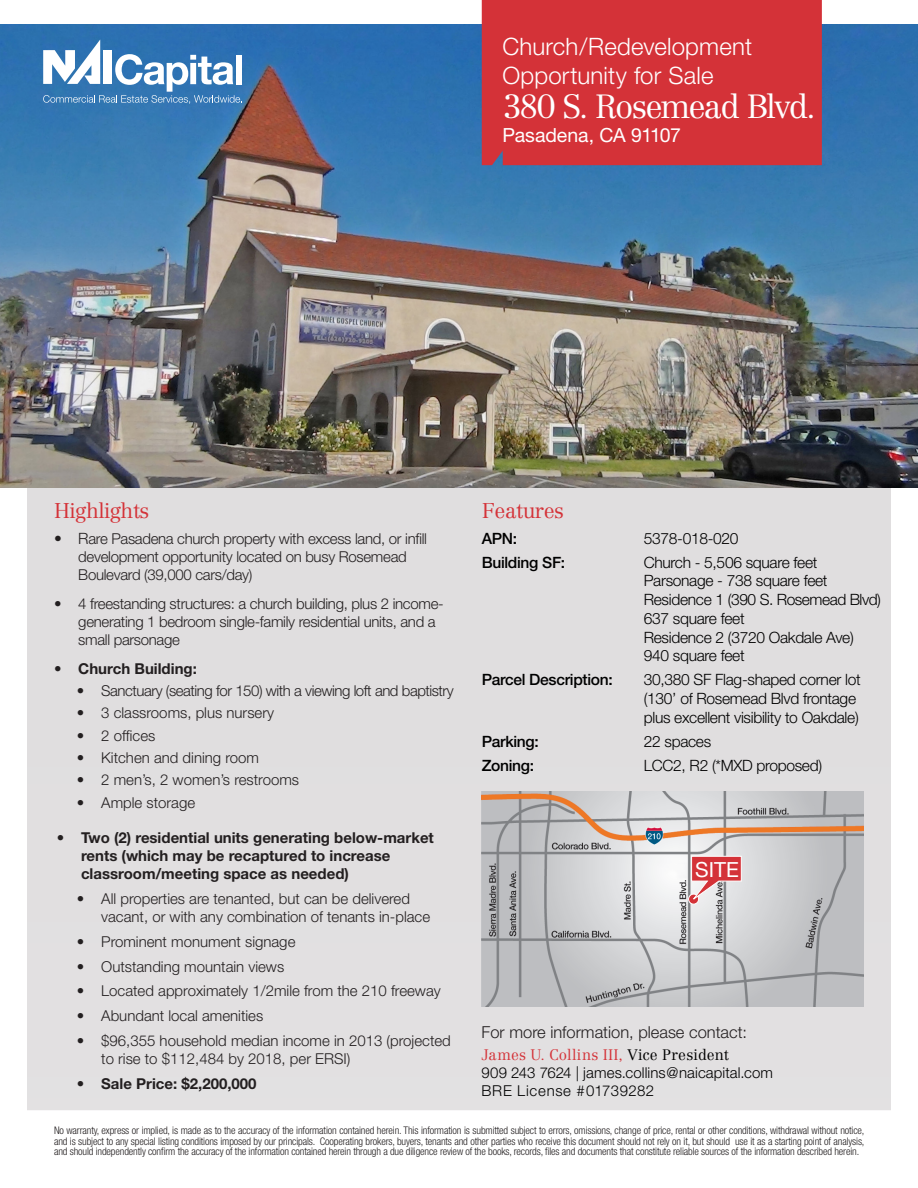
<style>
.page{position:relative;width:918px;height:1188px;background:#fff}
.page>*{position:absolute;margin:0;border:0;box-sizing:border-box;transform-origin:0 0}
.t1{font:300 33px "Centennial LT Std";letter-spacing:-.06em;color:#fff}
.t2{font:300 24px/28.8px "Helvetica Neue";letter-spacing:.005em;color:#fff}
.t3{font:300 21px "Centennial LT Std";letter-spacing:-.02em;color:#d43238}
.t4{font:20.85px "Helvetica Neue";color:#fff}
.t5{font:19.5px "Helvetica Neue";letter-spacing:-.01em;color:#fff}
.t6{font:300 16.5px "Helvetica Neue";color:#231f20}
.t7{font:300 15.6px/18.8px "Helvetica Neue";letter-spacing:-.02em;color:#000}
.t8{font:500 15.6px "Helvetica Neue";letter-spacing:-.02em;color:#000}
.t9{font:300 15px/18px "Helvetica Neue";color:#231f20}
.t10{font:300 15px/18px "Helvetica Neue";letter-spacing:-.02em;color:#231f20}
.t11{font:700 15px/18px "Helvetica Neue";color:#231f20}
.t12{font:300 15px/18px "Helvetica Neue";letter-spacing:.01em;color:#000}
.t13{font:300 15px "Helvetica Neue";letter-spacing:-.03em;color:#231f20}
.t14{font:300 condensed 10.5px/10.5px "Helvetica Neue";letter-spacing:-.015em;color:#231f20;text-align:justify}
.s1{font-size:15.6px}
.s2{font-family:"Centennial LT Std";color:#d43238}
.s3{font-family:"Centennial LT Std"}
</style>
<div class="page">
<div style="left:27px;top:487px;width:864px;height:623px;background:#e0dedf"></div>
<img style="left:0;top:25px;width:918px;height:462px">
<svg style="left:43px;top:39px;width:199px;height:65px"></svg>
<img style="left:482px;top:792px;width:382px;height:215px">
<div style="left:482px;top:0;width:340px;height:165px;background:#d43238"></div>
<div style="left:688px;top:894px;width:11px;height:11px;border:1px solid #fff;border-radius:50%"></div>
<svg style="left:690px;top:856px;width:52px;height:47px;background:#d88286"></svg>
<p class="t2" style="left:502px;top:32px;width:251px">Church/Redevelopment<br>Opportunity for Sale</p>
<p class="t1" style="left:502px;top:87px;width:315px">380 S. Rosemead Blvd.</p>
<p class="t5" style="left:502px;top:124px;width:180px">Pasadena, CA 91107</p>
<p class="t3" style="left:54px;top:498px;width:97px">Highlights</p>
<p class="t10" style="left:78px;top:529px;width:350px;text-indent:-24px"><span class="s1">• R</span>are Pasadena church property with excess land, or infill development opportunity located on busy Rosemead<br>Boulevard (39,000 cars/day)</p>
<p class="t10" style="left:78px;top:594px;width:367px;text-indent:-24px">• 4 freestanding structures: a church building, plus 2 income&shy;generating 1 bedroom single-family residential units, and a small parsonage</p>
<p class="t11" style="left:54px;top:659px;width:144px">• Church Building:</p>
<p class="t13" style="left:77px;top:682px;width:378px">• Sanctuary (seating for 150) with a viewing loft and baptistry</p>
<p class="t9" style="left:77px;top:704px;width:199px">• 3 classrooms, plus nursery</p>
<p class="t9" style="left:77px;top:726px;width:80px">• 2 offices</p>
<p class="t9" style="left:77px;top:748px;width:184px">• Kitchen and dining room</p>
<p class="t9" style="left:77px;top:771px;width:224px">• 2 men’s, 2 women’s restrooms</p>
<p class="t9" style="left:77px;top:793px;width:120px">• Ample storage</p>
<p class="t11" style="left:81px;top:829px;width:354px;text-indent:-24px">• Two (2) residential units generating below-market rents (which may be recaptured to increase classroom/meeting space as needed)</p>
<p class="t9" style="left:101px;top:890px;width:330px;text-indent:-24px">• All properties are tenanted, but can be delivered vacant, or with any combination of tenants in-place</p>
<p class="t9" style="left:77px;top:932px;width:220px">• Prominent monument signage</p>
<p class="t9" style="left:77px;top:957px;width:209px">• Outstanding mountain views</p>
<p class="t9" style="left:77px;top:982px;width:365px">• Located approximately 1/2mile from the 210 freeway</p>
<p class="t9" style="left:77px;top:1007px;width:188px">• Abundant local amenities</p>
<p class="t9" style="left:101px;top:1031px;width:351px;text-indent:-24px">• $96,355 household median income in 2013 (projected to rise to $112,484 by 2018, per ERSI)</p>
<p class="t11" style="left:77px;top:1074px;width:181px">• Sale Price: $2,200,000</p>
<p class="t14" style="left:54px;top:1125px;width:812px">No warranty, express or implied, is made as to the accuracy of the information contained herein. This information is submitted subject to errors, omissions, change of price, rental or other conditions, withdrawal without notice, and is subject to any special listing conditions imposed by our principals. Cooperating brokers, buyers, tenants and other parties who receive this document should not rely on it, but should use it as a starting point of analysis, and should independently confirm the accuracy of the information contained herein through a due diligence review of the books, records, files and documents that constitute reliable sources of the information described herein.</p>
<p class="t3" style="left:482px;top:498px;width:84px">Features</p>
<p class="t8" style="left:482px;top:529px;width:37px">APN:</p>
<p class="t7" style="left:644px;top:528px;width:96px">5378-018-020</p>
<p class="t8" style="left:482px;top:553px;width:85px">Building SF:</p>
<p class="t7" style="left:644px;top:552px;width:239px">Church - 5,506 square feet<br>Parsonage - 738 square feet<br>Residence 1 (390 S. Rosemead Blvd)<br>637 square feet<br>Residence 2 (3720 Oakdale Ave)<br>940 square feet</p>
<p class="t8" style="left:482px;top:671px;width:133px">Parcel Description:</p>
<p class="t7" style="left:644px;top:670px;width:218px">30,380 SF Flag-shaped corner lot (130’ of Rosemead Blvd frontage plus excellent visibility to Oakdale)</p>
<p class="t8" style="left:482px;top:732px;width:59px">Parking:</p>
<p class="t7" style="left:644px;top:732px;width:69px">22 spaces</p>
<p class="t8" style="left:482px;top:756px;width:54px">Zoning:</p>
<p class="t7" style="left:644px;top:756px;width:180px">LCC2, R2 (*MXD proposed)</p>
<p class="t4" style="left:695px;top:857px;width:45px">SITE</p>
<p class="t6" style="left:482px;top:1022px;width:267px">For more information, please contact:</p>
<p class="t12" style="left:482px;top:1045px;width:293px"><span class="s2">James U. Collins III,</span> <span class="s3">Vice President<br></span>909 243 7624 | james.collins@naicapital.com<br>BRE License #01739282</p>
</div>
